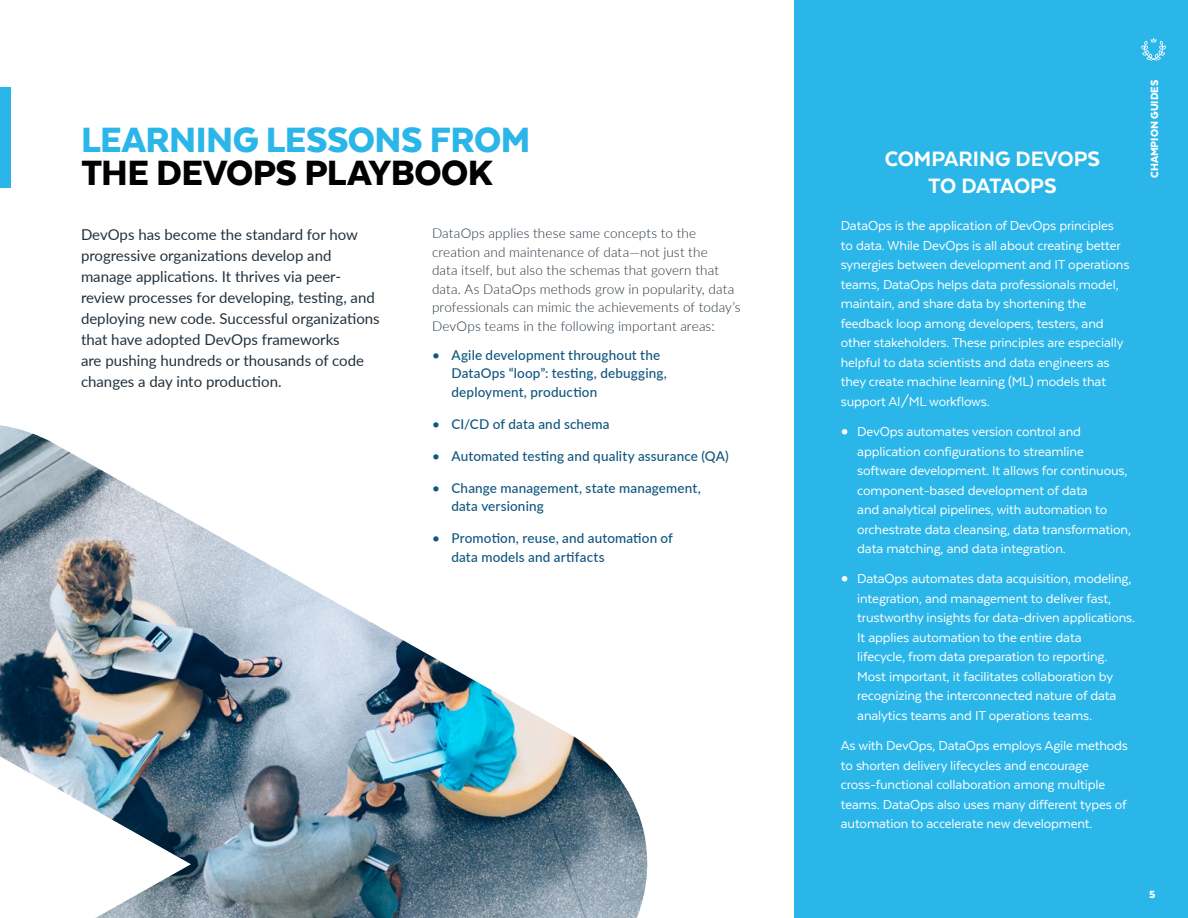
<style>
.page{position:relative;width:1188px;height:918px;background:#fff}
.page>*{position:absolute;margin:0;border:0;box-sizing:border-box;transform-origin:0 0}
.t1{font:900 40.5px "Texta";letter-spacing:-.01em;color:#2bb6e9}
.t2{font:900 40.5px "Texta";letter-spacing:-.015em;color:#000101}
.t3{font:800 24px/27px "Texta";color:#fff;text-align:center}
.t4{font:15px/19.5px "Texta";letter-spacing:-.01em;color:#fff}
.t5{font:15px/21px "Lato";color:#24323d}
.t6{font:500 13.5px/18.5px "Lato";letter-spacing:.01em;color:#115680}
.t7{font:300 13.5px/18.5px "Lato";letter-spacing:.01em;color:#24323d}
.t8{font:900 12px "Texta";color:#fff}
.s1{font-family:"Lato";font-weight:600;font-size:13.5px}
</style>
<div class="page">
<div style="left:0;top:88px;width:11px;height:100px;background:#2bb6e9"></div>
<div style="left:795px;top:0;width:393px;height:918px;background:#2bb6e9"></div>
<img style="left:0;top:425px;width:648px;height:493px">
<svg style="left:1141px;top:38px;width:25px;height:23px"></svg>
<h1 class="t1" style="left:81px;top:119px;width:451px">LEARNING LESSONS FROM</h1>
<h1 class="t2" style="left:81px;top:152px;width:413px">THE DEVOPS PLAYBOOK</h1>
<h2 class="t3" style="left:885px;top:145px;width:217px">COMPARING DEVOPS<br>TO DATAOPS</h2>
<p class="t5" style="left:81px;top:223px;width:300px">DevOps has become the standard for how progressive organizations develop and manage applications. It thrives via peer&shy;review processes for developing, testing, and deploying new code. Successful organizations that have adopted DevOps frameworks<br>are pushing hundreds or thousands of code changes a day into production.</p>
<p class="t7" style="left:432px;top:224px;width:310px">DataOps applies these same concepts to the creation and maintenance of data—not just the<br>data itself, but also the schemas that govern that data. As DataOps methods grow in popularity, data professionals can mimic the achievements of today’s DevOps teams in the following important areas:</p>
<p class="t6" style="left:451px;top:345px;width:217px;text-indent:-19px">• Agile development throughout the<br>DataOps “loop”: testing, debugging, deployment, production</p>
<p class="t6" style="left:432px;top:414px;width:179px">• CI/CD of data and schema</p>
<p class="t6" style="left:432px;top:446px;width:298px">• Automated testing and quality assurance (QA)</p>
<p class="t6" style="left:451px;top:478px;width:251px;text-indent:-19px">• Change management, state management, data versioning</p>
<p class="t6" style="left:451px;top:528px;width:223px;text-indent:-19px">• Promotion, reuse, and automation of data models and artifacts</p>
<p class="t4" style="left:841px;top:216px;width:290px">DataOps is the application of DevOps principles to data. While DevOps is all about creating better synergies between development and IT operations teams, DataOps helps data professionals model, maintain, and share data by shortening the feedback loop among developers, testers, and other stakeholders. These principles are especially helpful to data scientists and data engineers as they create machine learning (ML) models that support AI/ML workflows.</p>
<p class="t4" style="left:857px;top:422px;width:275px;text-indent:-16px"><span class="s1">•</span> DevOps automates version control and application configurations to streamline software development. It allows for continuous, component-based development of data<br>and analytical pipelines, with automation to orchestrate data cleansing, data transformation, data matching, and data integration.</p>
<p class="t4" style="left:857px;top:569px;width:279px;text-indent:-16px"><span class="s1">•</span> DataOps automates data acquisition, modeling, integration, and management to deliver fast, trustworthy insights for data-driven applications.<br>It applies automation to the entire data<br>lifecycle, from data preparation to reporting.<br>Most important, it facilitates collaboration by recognizing the interconnected nature of data analytics teams and IT operations teams.</p>
<p class="t4" style="left:841px;top:736px;width:289px">As with DevOps, DataOps employs Agile methods to shorten delivery lifecycles and encourage cross-functional collaboration among multiple teams. DataOps also uses many different types of automation to accelerate new development.</p>
<p class="t8" style="left:1148px;top:178px;width:100px;rotate:-90deg">CHAMPION GUIDES</p>
<p class="t8" style="left:1149px;top:888px;width:8px">5</p>
</div>
